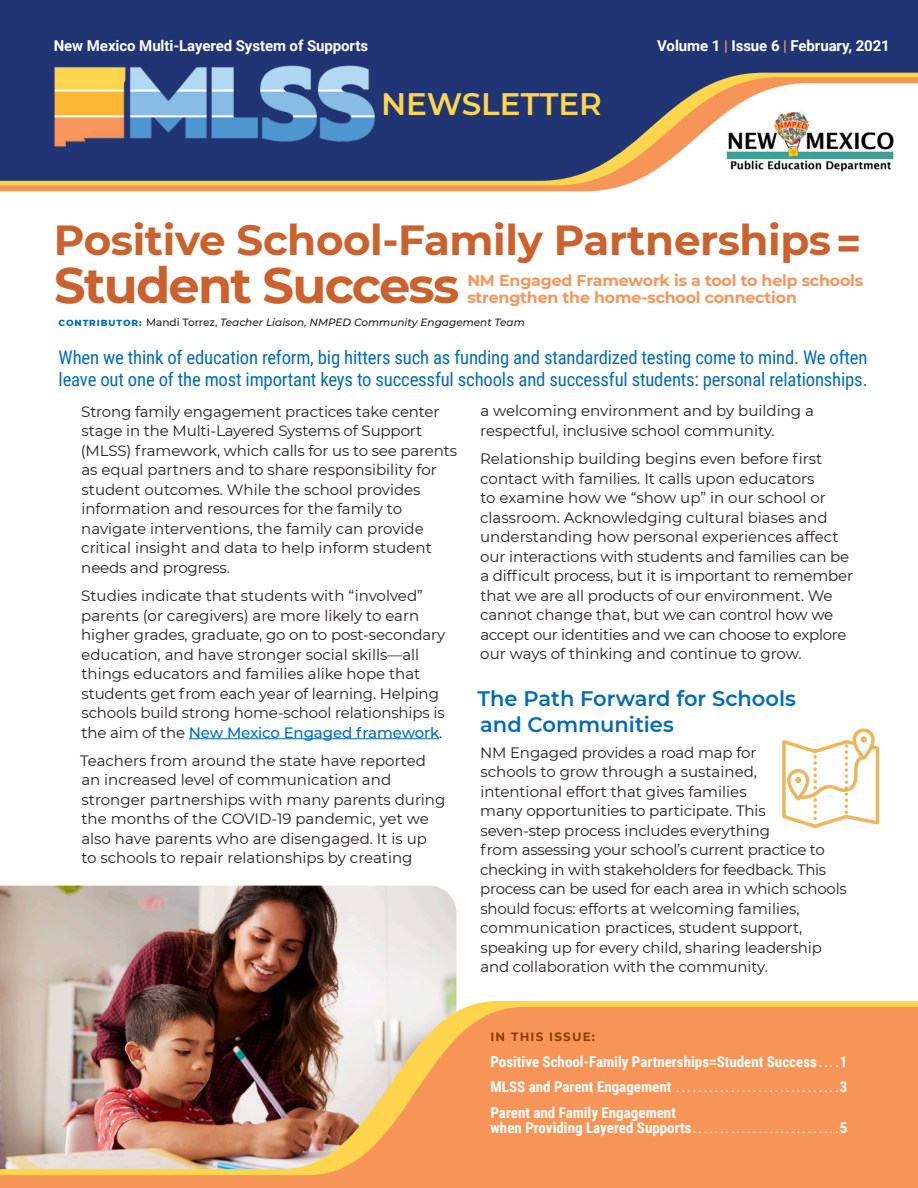
<style>
.page{position:relative;width:918px;height:1188px;background:#fff}
.page>*{position:absolute;margin:0;border:0;box-sizing:border-box;transform-origin:0 0}
.Newsletter_Subject_H{font:700 49.5px "Montserrat";letter-spacing:-.035em;color:#cb612c}
.Newsletter_Subject_H-2{font:700 42px "Montserrat";letter-spacing:-.01em;color:#cb612c}
.t1{font:600 31.05px "Montserrat";color:#fed54d}
.Text_subhead{font:600 21px/25.2px "Montserrat";color:#006cb7}
.Intro_text{font:18.75px/22.5px "Roboto Condensed";letter-spacing:-.01em;color:#006cb7}
.Newsletter_Subject_H-3{font:700 15.75px/17.2px "Montserrat";letter-spacing:-.01em;color:#f79559}
._10_13_Body_text{font:15px/19.5px "Montserrat";letter-spacing:-.01em;color:#231f20}
.t2{font:700 15px/15px "Roboto Condensed";color:#fff}
.t3{font:700 15px "Roboto";letter-spacing:-.005em;color:#fff}
.Sub-Subhead_CAPS{font:700 12px "Montserrat";letter-spacing:.1em;color:#8d3d00}
._10_13_Body_text-2{font:italic 500 10.5px "Montserrat";color:#231f20}
.t4{font:700 10.5px "Roboto Condensed";color:#fff}
.s1{color:#f79559}
.s2{font-weight:800;font-style:normal;font-size:9px;color:#006cb7}
.s3{font-style:normal}
.s4{font-weight:500;color:#006cb7}
.s5{font-size:10.5px}
.s6{font-size:15px}
</style>
<div class="page">
<img style="left:0;top:886px;width:456px;height:115px">
<svg style="left:0;top:1001px;width:918px;height:6px;background:#caac68"></svg>
<img style="left:0;top:1007px;width:918px;height:181px">
<svg style="left:0;top:185px;width:625px;height:6px;background:#f79a5b"></svg>
<svg style="left:0;top:181px;width:635px;height:4px;background:#fdd04f"></svg>
<svg style="left:0;top:0;width:918px;height:181px;background:#485481"></svg>
<img style="left:47px;top:65px;width:331px;height:83px">
<hr style="left:189px;top:738px;width:250px;height:1px;background:#006cb7">
<div style="left:853px;top:728px;width:22px;height:32px;border:3px solid #eeb55a;border-radius:9px"></div>
<svg style="left:782px;top:737px;width:98px;height:91px"></svg>
<p class="t3" style="left:54px;top:36px;width:316px">New Mexico Multi-Layered System of Supports</p>
<p class="t3" style="left:657px;top:36px;width:234px">Volume 1 <span class="s1">|</span> Issue 6 <span class="s1">|</span> February, 2021</p>
<p class="t1" style="left:381px;top:82px;width:222px">NEWSLETTER</p>
<p class="Newsletter_Subject_H-2" style="left:54px;top:210px;width:809px">Positive School-Family Partnerships=</p>
<p class="Newsletter_Subject_H" style="left:54px;top:250px;width:407px">Student Success</p>
<p class="Newsletter_Subject_H-3" style="left:467px;top:271px;width:397px">NM Engaged Framework is a tool to help schools strengthen the home-school connection</p>
<p class="_10_13_Body_text-2" style="left:59px;top:315px;width:468px"><span class="s2">CONTRIBUTOR:</span> <span class="s3">Mandi Torrez,</span> Teacher Liaison, NMPED Community Engagement Team</p>
<p class="Intro_text" style="left:59px;top:345px;width:810px">When we think of education reform, big hitters such as funding and standardized testing come to mind. We often leave out one of the most important keys to successful schools and successful students: personal relationships.</p>
<p class="_10_13_Body_text" style="left:81px;top:401px;width:378px">Strong family engagement practices take center stage in the Multi-Layered Systems of Support (MLSS) framework, which calls for us to see parents as equal partners and to share responsibility for student outcomes. While the school provides information and resources for the family to navigate interventions, the family can provide critical insight and data to help inform student needs and progress.</p>
<p class="_10_13_Body_text" style="left:81px;top:586px;width:366px">Studies indicate that students with “involved” parents (or caregivers) are more likely to earn higher grades, graduate, go on to post-secondary education, and have stronger social skills—all things educators and families alike hope that students get from each year of learning. Helping schools build strong home-school relationships is the aim of the <span class="s4">New Mexico Engaged framework</span>.</p>
<p class="_10_13_Body_text" style="left:80px;top:750px;width:367px">Teachers from around the state have reported an increased level of communication and stronger partnerships with many parents during the months of the COVID-19 pandemic, yet we also have parents who are disengaged. It is up<br>to schools to repair relationships by creating</p>
<p class="_10_13_Body_text" style="left:480px;top:401px;width:335px">a welcoming environment and by building a respectful, inclusive school community.</p>
<p class="_10_13_Body_text" style="left:480px;top:448px;width:375px">Relationship building begins even before first contact with families. It calls upon educators<br>to examine how we “show up” in our school or classroom. Acknowledging cultural biases and understanding how personal experiences affect our interactions with students and families can be a difficult process, but it is important to remember that we are all products of our environment. We cannot change that, but we can control how we accept our identities and we can choose to explore our ways of thinking and continue to grow.</p>
<p class="Text_subhead" style="left:477px;top:685px;width:320px">The Path Forward for Schools and Communities</p>
<p class="_10_13_Body_text" style="left:480px;top:742px;width:368px">NM Engaged provides a road map for<br>schools to grow through a sustained,<br>intentional effort that gives families<br>many opportunities to participate. This seven-step process includes everything<br>from assessing your school’s current practice to checking in with stakeholders for feedback. This process can be used for each area in which schools should focus: efforts at welcoming families, communication practices, student support, speaking up for every child, sharing leadership and collaboration with the community.</p>
<p class="Sub-Subhead_CAPS" style="left:490px;top:1028px;width:106px">IN THIS ISSUE:</p>
<p class="t2" style="left:490px;top:1053px;width:359px">Positive School-Family Partnerships=Student Success <span class="s5">. . .</span> 1</p>
<p class="t4" style="left:490px;top:1081px;width:359px"><span class="s6">MLSS and Parent Engagement</span> . . . . . . . . . . . . . . . . . . . . . . . . . . . . . <span class="s6">3</span></p>
<p class="t2" style="left:490px;top:1105px;width:359px">Parent and Family Engagement<br>when Providing Layered Supports <span class="s5">. . . . . . . . . . . . . . . . . . . . . . . . . .</span> 5</p>
</div>
